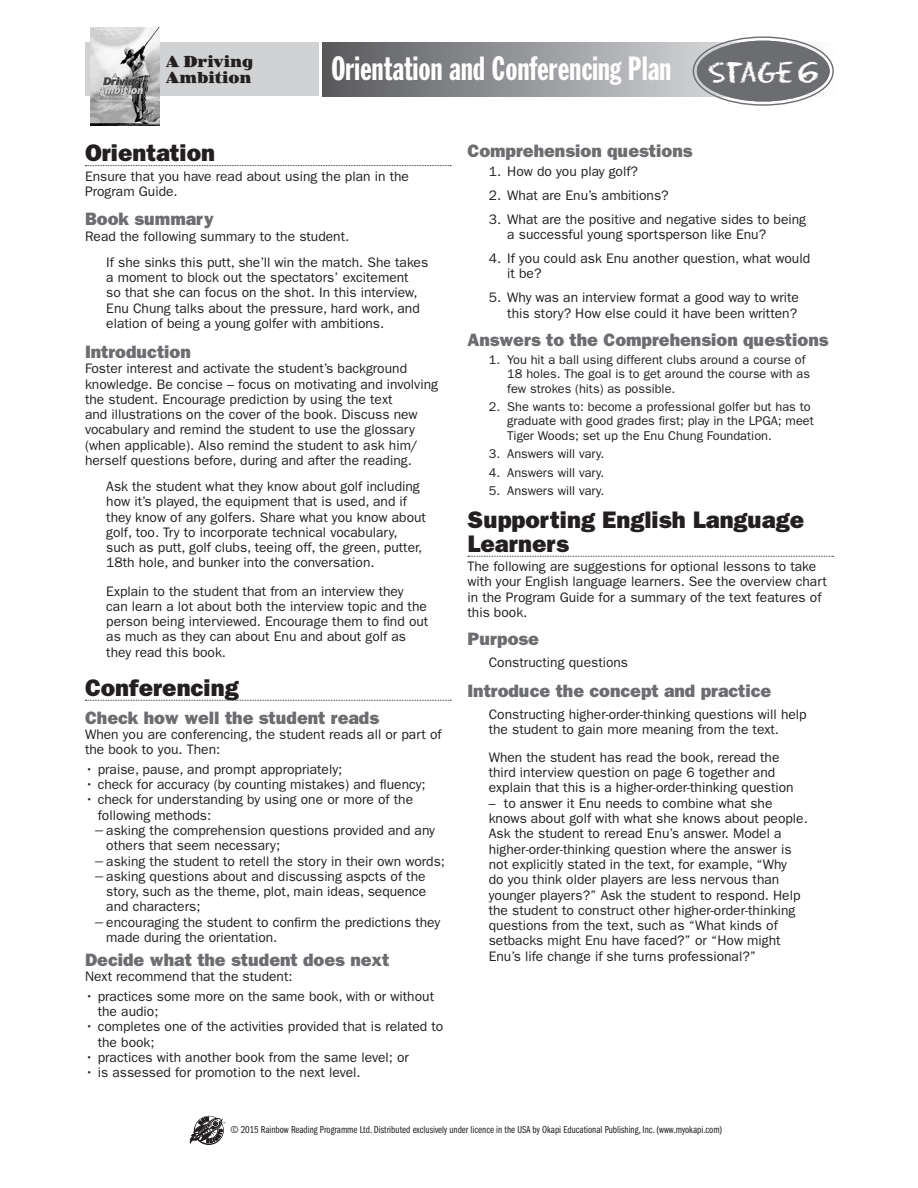
<style>
.page{position:relative;width:918px;height:1188px;background:#fff}
.page>*{position:absolute;margin:0;border:0;box-sizing:border-box;transform-origin:0 0}
.Sheet_title{font:33px "Franklin Gothic Std Extra Cond";letter-spacing:.005em;color:#fff}
.t1{font:26.7px "Eraser";letter-spacing:-.03em;color:#fff}
.Heads{font:24px/24px "ITC Franklin Gothic Std Hvy";color:#231f20}
.Subheads___grey{font:18px "ITC Franklin Gothic Std Hvy";color:#6c6d70}
.t2{font:900 16.5px/16.5px "Jimbo Std";color:#231f20;scale:.88 1}
.Quotes__from_book{font:13.8px/15.3px "ITC Franklin Gothic Std";color:#231f20}
.Instructions___const{font:13.8px/15.3px "ITC Franklin Gothic Std";color:#231f20}
.t3{font:12.75px/14.2px "ITC Franklin Gothic Std";color:#231f20}
.t4{font:10.5px "ITC Franklin Gothic Std Bk Cp";color:#231f20}
.s1{font-family:"Franklin Gothic IT Cby BT"}
</style>
<div class="page">
<div style="left:85px;top:43px;width:234px;height:53px;background:#d1d2d4"></div>
<img style="left:90px;top:27px;width:70px;height:99px">
<svg style="left:189px;top:1117px;width:36px;height:28px"></svg>
<svg style="left:323px;top:43px;width:510px;height:53px;background:#959699"></svg>
<div style="left:697px;top:41px;width:133px;height:61px;background:#6c6d70;border-radius:50%"></div>
<div style="left:697px;top:41px;width:133px;height:61px;border:4px solid #6c6d70;border-radius:50%"></div>
<svg style="left:85px;top:165px;width:366px;height:1px"></svg>
<svg style="left:85px;top:700px;width:366px;height:1px"></svg>
<svg style="left:468px;top:556px;width:366px;height:1px"></svg>
<p class="t2" style="left:166px;top:53px;width:101px">A Driving<br>Ambition</p>
<p class="Sheet_title" style="left:331px;top:51px;width:341px">Orientation and Conferencing Plan</p>
<p class="t1" style="left:708px;top:57px;width:112px">Stage 6</p>
<p class="Heads" style="left:85px;top:141px;width:132px">Orientation</p>
<p class="Instructions___const" style="left:85px;top:168px;width:325px">Ensure that you have read about using the plan in the<br>Program Guide.</p>
<p class="Subheads___grey" style="left:85px;top:209px;width:130px">Book summary</p>
<p class="Instructions___const" style="left:85px;top:228px;width:266px">Read the following summary to the student.</p>
<p class="Quotes__from_book" style="left:106px;top:254px;width:323px">If she sinks this putt, she’ll win the match. She takes a moment to block out the spectators’ excitement<br>so that she can focus on the shot. In this interview, Enu Chung talks about the pressure, hard work, and elation of being a young golfer with ambitions.</p>
<p class="Subheads___grey" style="left:85px;top:341px;width:107px">Introduction</p>
<p class="Instructions___const" style="left:85px;top:361px;width:355px">Foster interest and activate the student’s background knowledge. Be concise – focus on motivating and involving the student. Encourage prediction by using the text<br>and illustrations on the cover of the book. Discuss new vocabulary and remind the student to use the glossary (when applicable). Also remind the student to ask him/ herself questions before, during and after the reading.</p>
<p class="Quotes__from_book" style="left:106px;top:479px;width:321px">Ask the student what they know about golf including how it’s played, the equipment that is used, and if they know of any golfers. Share what you know about golf, too. Try to incorporate technical vocabulary, such as putt, golf clubs, teeing off, the green, putter, 18th hole, and bunker into the conversation.</p>
<p class="Quotes__from_book" style="left:106px;top:583px;width:324px">Explain to the student that from an interview they can learn a lot about both the interview topic and the person being interviewed. Encourage them to find out as much as they can about Enu and about golf as they read this book.</p>
<p class="Heads" style="left:85px;top:675px;width:155px">Conferencing</p>
<p class="Subheads___grey" style="left:85px;top:707px;width:296px">Check how well the student reads</p>
<p class="Instructions___const" style="left:85px;top:727px;width:358px">When you are conferencing, the student reads all or part of the book to you. Then:</p>
<p class="Quotes__from_book" style="left:85px;top:762px;width:259px">• praise, pause, and prompt appropriately;</p>
<p class="Quotes__from_book" style="left:85px;top:777px;width:342px">• check for accuracy (by counting mistakes) and fluency;</p>
<p class="Quotes__from_book" style="left:98px;top:792px;width:317px;text-indent:-13px">• check for understanding by using one or more of the following methods:</p>
<p class="Quotes__from_book" style="left:106px;top:823px;width:330px;text-indent:-13px"><span class="s1">−</span>asking the comprehension questions provided and any others that seem necessary;</p>
<p class="Quotes__from_book" style="left:94px;top:853px;width:353px"><span class="s1">−</span>asking the student to retell the story in their own words;</p>
<p class="Quotes__from_book" style="left:106px;top:869px;width:321px;text-align:justify;text-indent:-13px"><span class="s1">−</span>asking questions about and discussing aspcts of the story, such as the theme, plot, main ideas, sequence and characters;</p>
<p class="Quotes__from_book" style="left:106px;top:915px;width:335px;text-indent:-13px"><span class="s1">−</span>encouraging the student to confirm the predictions they made during the orientation.</p>
<p class="Subheads___grey" style="left:85px;top:949px;width:306px">Decide what the student does next</p>
<p class="Instructions___const" style="left:85px;top:969px;width:209px">Next recommend that the student:</p>
<p class="Quotes__from_book" style="left:98px;top:988px;width:338px;text-indent:-13px">• practices some more on the same book, with or without the audio;</p>
<p class="Quotes__from_book" style="left:98px;top:1019px;width:347px;text-indent:-13px">• completes one of the activities provided that is related to the book;</p>
<p class="Quotes__from_book" style="left:85px;top:1050px;width:325px">• practices with another book from the same level; or</p>
<p class="Quotes__from_book" style="left:85px;top:1065px;width:277px">• is assessed for promotion to the next level.</p>
<p class="Subheads___grey" style="left:468px;top:140px;width:227px">Comprehension questions</p>
<p class="Quotes__from_book" style="left:489px;top:164px;width:151px">1. How do you play golf?</p>
<p class="Quotes__from_book" style="left:489px;top:188px;width:181px">2. What are Enu’s ambitions?</p>
<p class="Quotes__from_book" style="left:507px;top:212px;width:300px;text-indent:-18px">3. What are the positive and negative sides to being a successful young sportsperson like Enu?</p>
<p class="Quotes__from_book" style="left:507px;top:251px;width:304px;text-indent:-18px">4. If you could ask Enu another question, what would it be?</p>
<p class="Quotes__from_book" style="left:489px;top:290px;width:312px;text-align:right">5. Why was an interview format a good way to write this story? How else could it have been written?</p>
<p class="Subheads___grey" style="left:468px;top:329px;width:362px">Answers to the Comprehension questions</p>
<p class="t3" style="left:507px;top:353px;width:304px;text-indent:-18px">1. You hit a ball using different clubs around a course of<br>18 holes. The goal is to get around the course with as few strokes (hits) as possible.</p>
<p class="t3" style="left:507px;top:400px;width:308px;text-indent:-18px">2. She wants to: become a professional golfer but has to graduate with good grades first; play in the LPGA; meet<br>Tiger Woods; set up the Enu Chung Foundation.</p>
<p class="t3" style="left:489px;top:447px;width:117px">3. Answers will vary.</p>
<p class="t3" style="left:489px;top:465px;width:117px">4. Answers will vary.</p>
<p class="t3" style="left:489px;top:484px;width:117px">5. Answers will vary.</p>
<p class="Heads" style="left:468px;top:507px;width:338px">Supporting English Language<br>Learners</p>
<p class="Instructions___const" style="left:468px;top:559px;width:361px">The following are suggestions for optional lessons to take with your English language learners. See the overview chart in the Program Guide for a summary of the text features of this book.</p>
<p class="Subheads___grey" style="left:468px;top:628px;width:73px">Purpose</p>
<p class="Quotes__from_book" style="left:489px;top:655px;width:141px">Constructing questions</p>
<p class="Subheads___grey" style="left:468px;top:680px;width:305px">Introduce the concept and practice</p>
<p class="Quotes__from_book" style="left:489px;top:706px;width:319px">Constructing higher-order-thinking questions will help the student to gain more meaning from the text.</p>
<p class="Quotes__from_book" style="left:489px;top:750px;width:306px">When the student has read the book, reread the third interview question on page 6 together and explain that this is a higher-order-thinking question</p>
<p class="Quotes__from_book" style="left:489px;top:796px;width:321px">– to answer it Enu needs to combine what she knows about golf with what she knows about people.<br>Ask the student to reread Enu’s answer. Model a higher-order-thinking question where the answer is not explicitly stated in the text, for example, “Why<br>do you think older players are less nervous than younger players?” Ask the student to respond. Help the student to construct other higher-order-thinking questions from the text, such as “What kinds of setbacks might Enu have faced?” or “How might Enu’s life change if she turns professional?”</p>
<p class="t4" style="left:230px;top:1124px;width:493px">© 2015 Rainbow Reading Programme Ltd. Distributed exclusively under licence in the USA by Okapi Educational Publishing, Inc. (www.myokapi.com)</p>
</div>
